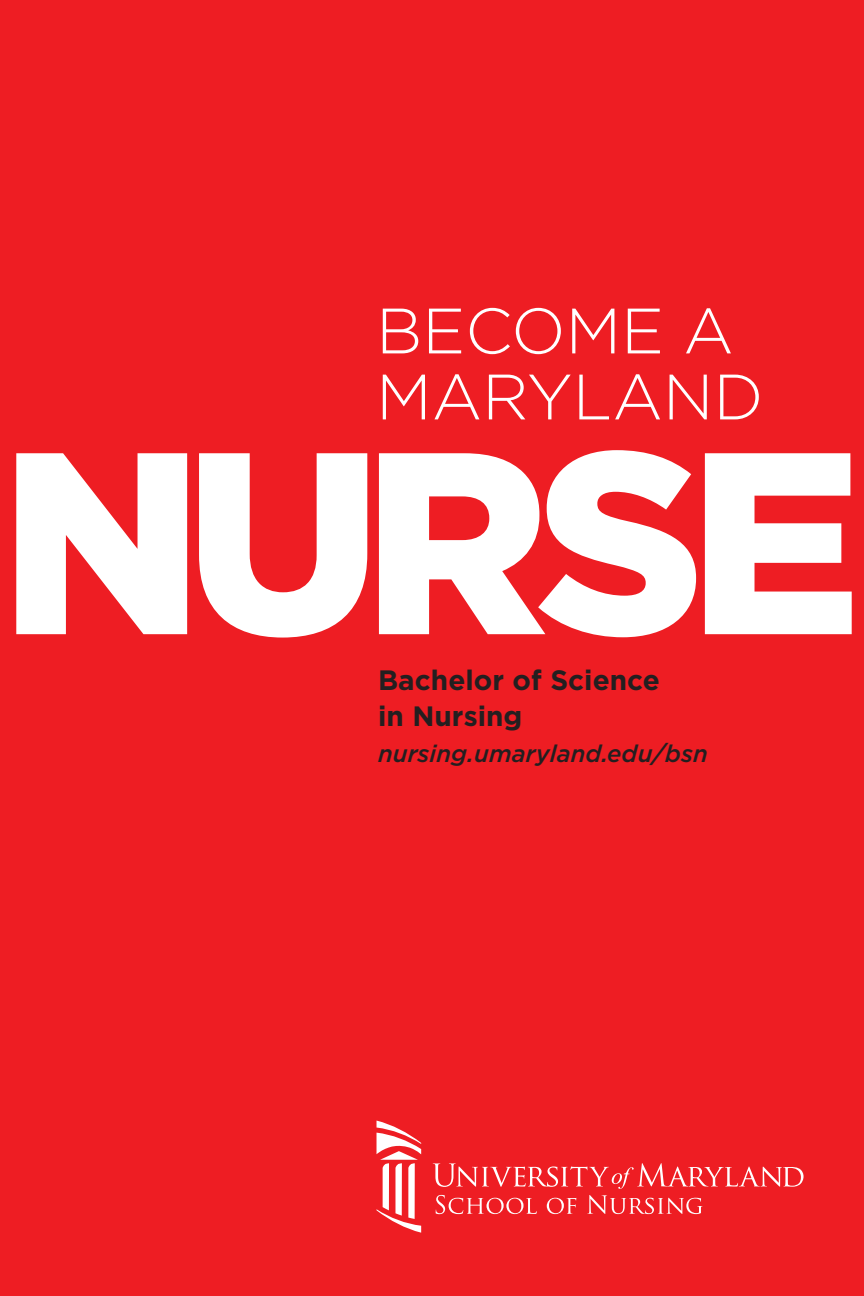
<style>
.page{position:relative;width:864px;height:1296px;background:#ee1d23}
.page>*{position:absolute;margin:0;border:0;box-sizing:border-box;transform-origin:0 0}
.t1{font:300 64px/66px "Gotham";color:#fff}
.t2{font:700 28px/36px "Gotham";color:#231f20}
.t3{font:italic 500 24px "Gotham";color:#231f20}
</style>
<div class="page">
<svg style="left:16px;top:450px;width:836px;height:188px;fill:#fff"></svg>
<svg style="left:436px;top:1195px;width:101px;height:19px"></svg>
<svg style="left:547px;top:1198px;width:29px;height:16px"></svg>
<svg style="left:587px;top:1195px;width:116px;height:19px"></svg>
<svg style="left:433px;top:1163px;width:371px;height:26px"></svg>
<svg style="left:377px;top:1121px;width:44px;height:112px"></svg>
<p class="t1" style="left:376px;top:296px;width:389px">BECOME A<br>MARYLAND</p>
<p class="t2" style="left:378px;top:662px;width:283px">Bachelor of Science in Nursing</p>
<p class="t3" style="left:378px;top:738px;width:331px">nursing.umaryland.edu/bsn</p>
</div>
